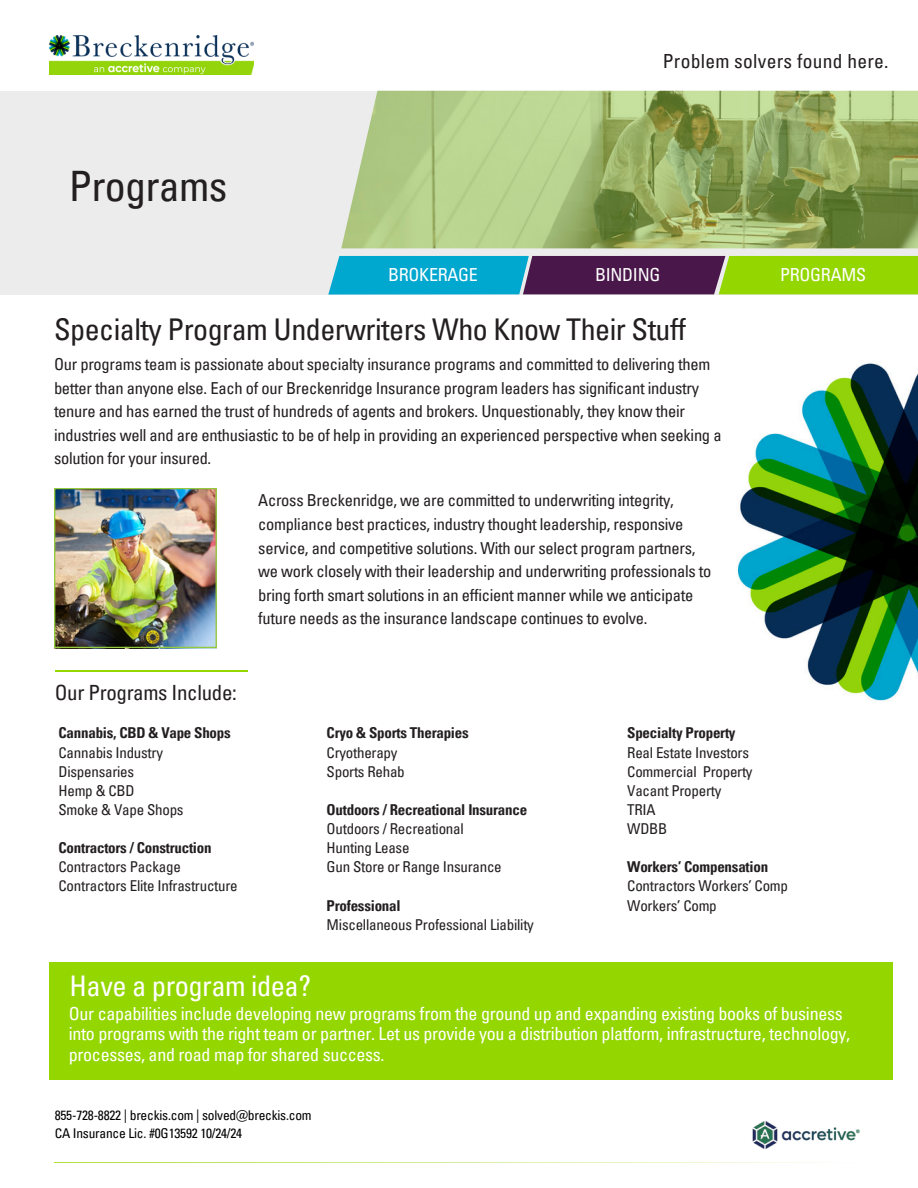
<style>
.page{position:relative;width:918px;height:1188px;background:#fff}
.page>*{position:absolute;margin:0;border:0;box-sizing:border-box;transform-origin:0 0}
.t1{font:condensed 42px "Univers LT Pro";letter-spacing:-.015em;color:#231f20}
.t2{font:condensed 30px "Univers LT Pro";letter-spacing:-.015em;color:#231f20}
.t3{font:condensed 28.5px "Univers LT Pro";letter-spacing:-.015em;color:#fff}
.t4{font:condensed 21px "Univers LT Pro";letter-spacing:-.015em;color:#231f20}
.t5{font:condensed 19.5px "Univers LT Pro";letter-spacing:.015em;color:#231f20}
.t6{font:condensed 18px/20.2px "Univers LT Pro";letter-spacing:-.015em;color:#fff}
.t7{font:condensed 16.5px/23.7px "Univers LT Pro";letter-spacing:-.015em;color:#231f20}
.t8{font:condensed 15px/19.2px "Univers LT Pro";letter-spacing:-.015em;color:#231f20}
.t9{font:700 condensed 15px/19.2px "Univers LT Pro";letter-spacing:-.015em;color:#231f20}
.t10{font:condensed 13.5px/18px "Univers LT Pro";letter-spacing:-.015em;color:#000}
.s1{font-weight:700}
.s2{font-weight:400}
</style>
<div class="page">
<div style="left:0;top:91px;width:918px;height:204px;background:#ececec"></div>
<img style="left:341px;top:91px;width:577px;height:157px">
<hr style="left:55px;top:671px;width:193px;height:1px;background:#94d600">
<img style="left:49px;top:35px;width:204px;height:40px">
<div style="left:49px;top:962px;width:843px;height:118px;background:#94d600"></div>
<svg style="left:54px;top:1162px;width:766px;height:1px"></svg>
<svg style="left:328px;top:256px;width:590px;height:39px;background:#508a63"></svg>
<img style="left:54px;top:488px;width:163px;height:160px">
<img style="left:737px;top:363px;width:181px;height:338px">
<img style="left:752px;top:1121px;width:108px;height:28px">
<h5 class="t1" style="left:69px;top:170px;width:160px">Programs</h5>
<p class="t5" style="left:663px;top:53px;width:227px">Problem solvers found here.</p>
<h4 class="t6" style="left:388px;top:267px;width:91px">BROKERAGE</h4>
<h4 class="t6" style="left:595px;top:267px;width:67px">BINDING</h4>
<h5 class="t6" style="left:780px;top:267px;width:88px">PROGRAMS</h5>
<p class="t2" style="left:54px;top:318px;width:634px">Specialty Program Underwriters Who Know Their Stuff</p>
<p class="t7" style="left:54px;top:354px;width:669px">Our programs team is passionate about specialty insurance programs and committed to delivering them better than anyone else. Each of our Breckenridge Insurance program leaders has significant industry tenure and has earned the trust of hundreds of agents and brokers. Unquestionably, they know their industries well and are enthusiastic to be of help in providing an experienced perspective when seeking a solution for your insured.</p>
<p class="t7" style="left:258px;top:491px;width:455px">Across Breckenridge, we are committed to underwriting integrity, compliance best practices, industry thought leadership, responsive service, and competitive solutions. With our select program partners, we work closely with their leadership and underwriting professionals to bring forth smart solutions in an efficient manner while we anticipate future needs as the insurance landscape continues to evolve.</p>
<h5 class="t4" style="left:55px;top:685px;width:184px">Our Programs Include:</h5>
<p class="t8" style="left:59px;top:725px;width:174px"><span class="s1">Cannabis, CBD &amp; Vape Shops<br></span>Cannabis Industry<br>Dispensaries</p>
<p class="t8" style="left:59px;top:783px;width:78px">Hemp &amp; CBD</p>
<p class="t8" style="left:59px;top:802px;width:127px">Smoke &amp; Vape Shops</p>
<p class="t9" style="left:59px;top:840px;width:155px">Contractors / Construction<br><span class="s2">Contractors Package</span></p>
<p class="t8" style="left:59px;top:878px;width:181px">Contractors Elite Infrastructure</p>
<h3 class="t3" style="left:70px;top:975px;width:243px">Have a program idea?</h3>
<p class="t9" style="left:327px;top:725px;width:144px">Cryo &amp; Sports Therapies</p>
<p class="t8" style="left:327px;top:745px;width:72px">Cryotherapy</p>
<p class="t8" style="left:327px;top:764px;width:80px">Sports Rehab</p>
<p class="t9" style="left:327px;top:802px;width:202px">Outdoors / Recreational Insurance<br><span class="s2">Outdoors / Recreational</span></p>
<p class="t8" style="left:327px;top:840px;width:84px">Hunting Lease</p>
<p class="t8" style="left:327px;top:859px;width:177px">Gun Store or Range Insurance</p>
<p class="t9" style="left:327px;top:898px;width:75px">Professional</p>
<p class="t8" style="left:327px;top:917px;width:209px">Miscellaneous Professional Liability</p>
<p class="t9" style="left:627px;top:725px;width:110px">Specialty Property</p>
<p class="t8" style="left:627px;top:745px;width:123px">Real Estate Investors</p>
<p class="t8" style="left:627px;top:764px;width:127px">Commercial Property</p>
<p class="t8" style="left:627px;top:783px;width:96px">Vacant Property</p>
<p class="t8" style="left:627px;top:802px;width:30px">TRIA</p>
<p class="t8" style="left:627px;top:821px;width:42px">WDBB</p>
<p class="t9" style="left:627px;top:859px;width:142px">Workers’ Compensation</p>
<p class="t8" style="left:627px;top:878px;width:162px">Contractors Workers’ Comp</p>
<h2 class="t8" style="left:627px;top:898px;width:91px">Workers’ Comp</h2>
<p class="t6" style="left:69px;top:1006px;width:783px">Our capabilities include developing new programs from the ground up and expanding existing books of business into programs with the right team or partner. Let us provide you a distribution platform, infrastructure, technology, processes, and road map for shared success.</p>
<p class="t10" style="left:55px;top:1108px;width:258px">855-728-8822 | breckis.com | solved@breckis.com<br>CA Insurance Lic. #0G13592 10/24/24</p>
</div>
